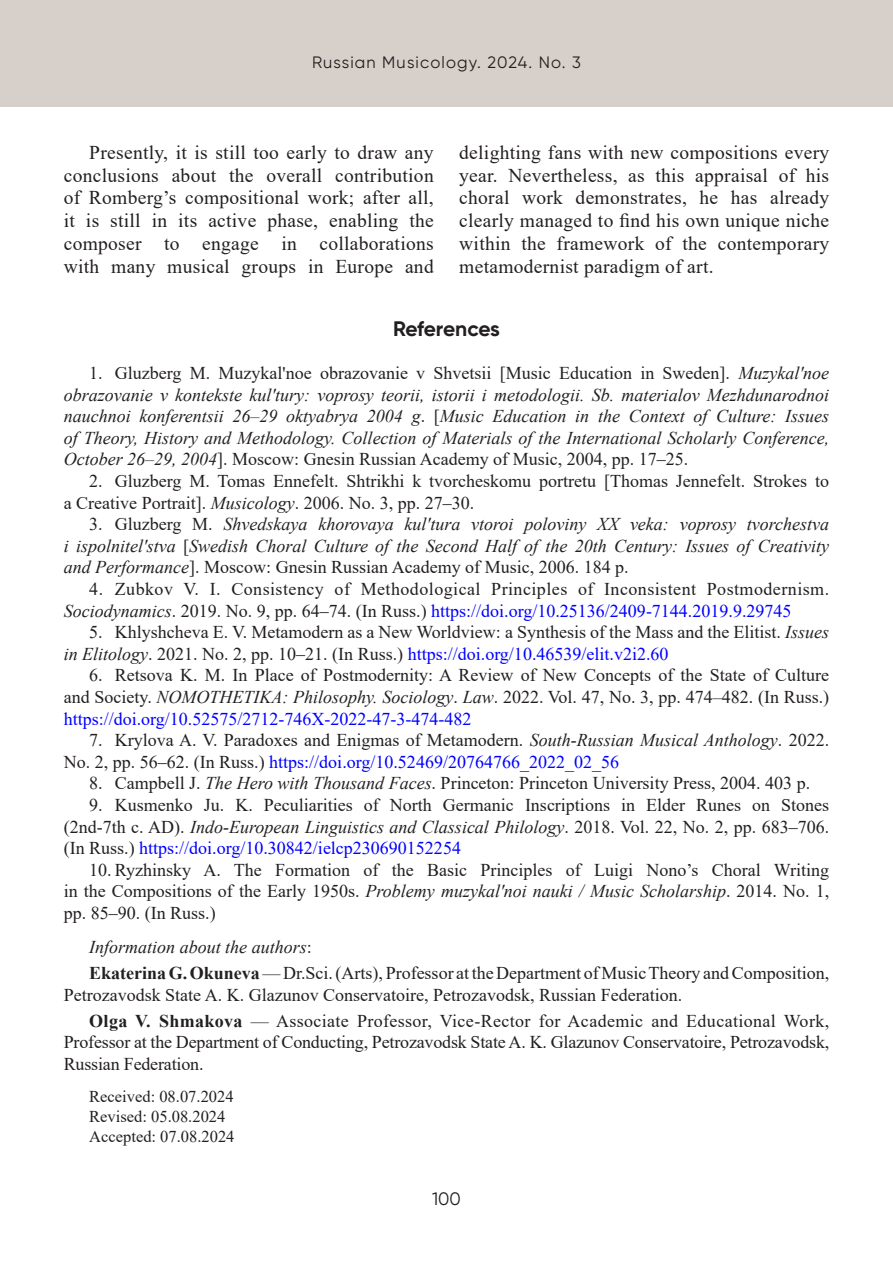
<style>
.page{position:relative;width:893px;height:1263px;background:#fff}
.page>*{position:absolute;margin:0;border:0;box-sizing:border-box;transform-origin:0 0}
.Список_литературы{font:700 21px "Gilroy";letter-spacing:-.015em;color:#231f20}
.Текст{font:19.5px/22.8px "Times New Roman";letter-spacing:.015em;color:#231f20;text-align:justify}
.Литература{font:18px/21.6px "Times New Roman";color:#231f20}
.Литература-2{font:italic 18px/21.6px "Times New Roman";color:#231f20;text-align:justify}
.Об_авторе{font:18px/21.6px "Times New Roman";color:#231f20}
.Литература-3{font:18px/21.6px "Times New Roman";letter-spacing:.025em;color:#231f20}
.Об_авторе-2{font:italic 18px "Times New Roman";color:#231f20}
.t1{font:18px "Gilroy";color:#231f20}
.Поступила{font:16.5px "Times New Roman";color:#231f20}
.t2{font:16.5px "Gilroy";letter-spacing:.07em;color:#231f20}
.s1{font-style:normal}
.s2{font-style:italic}
.s3{color:#00f}
.s4{font-weight:700}
</style>
<div class="page">
<div style="left:0;top:0;width:893px;height:107px;background:#d7d0ca"></div>
<p class="t2" style="left:312px;top:53px;width:270px">Russian Musicology. 2024. No. 3</p>
<p class="Текст" style="left:64px;top:140px;width:372px;text-indent:26px">Presently, it is still too early to draw any conclusions about the overall contribution of Romberg’s compositional work; after all, it is still in its active phase, enabling the composer to engage in collaborations with many musical groups in Europe and</p>
<p class="Текст" style="left:459px;top:140px;width:371px">delighting fans with new compositions every year. Nevertheless, as this appraisal of his choral work demonstrates, he has already clearly managed to find his own unique niche within the framework of the contemporary metamodernist paradigm of art.</p>
<p class="Список_литературы" style="left:393px;top:315px;width:108px">References</p>
<p class="Литература-2" style="left:64px;top:362px;width:767px;text-indent:26px"><span class="s1">1. Gluzberg M. Muzykal'noe obrazovanie v Shvetsii [Music Education in Sweden].</span> Muzykal'noe obrazovanie v kontekste kul'tury: voprosy teorii, istorii i metodologii. Sb. materialov Mezhdunarodnoi nauchnoi konferentsii 26‒29 oktyabrya 2004 g<span class="s1">. [</span>Music Education in the Context of Culture: Issues of Theory, History and Methodology. Collection of Materials of the International Scholarly Conference, October 26‒29, 2004<span class="s1">]. Moscow: Gnesin Russian Academy of Music, 2004, pp. 17‒25.</span></p>
<p class="Литература" style="left:64px;top:470px;width:767px;text-indent:26px">2. Gluzberg M. Tomas Ennefelt. Shtrikhi k tvorcheskomu portretu [Thomas Jennefelt. Strokes to a Creative Portrait]. <span class="s2">Musicology</span>. 2006. No. 3, pp. 27‒30.</p>
<p class="Литература-2" style="left:64px;top:513px;width:767px;text-indent:26px"><span class="s1">3. Gluzberg M.</span> Shvedskaya khorovaya kul'tura vtoroi poloviny XX veka: voprosy tvorchestva i ispolnitel'stva <span class="s1">[</span>Swedish Choral Culture of the Second Half of the 20th Century: Issues of Creativity and Performance<span class="s1">]. Moscow: Gnesin Russian Academy of Music, 2006. 184 p.</span></p>
<p class="Литература-3" style="left:64px;top:578px;width:767px;text-indent:26px">4. Zubkov V. I. Consistency of Methodological Principles of Inconsistent Postmodernism.<br><span class="s2">Sociodynamics</span>. 2019. No. 9, pp. 64‒74. (In Russ.) <span class="s3">https://doi.org/10.25136/2409-7144.2019.9.29745</span></p>
<p class="Литература" style="left:64px;top:621px;width:767px;text-indent:26px">5. Khlyshcheva E. V. Metamodern as a New Worldview: a Synthesis of the Mass and the Elitist. <span class="s2">Issues in Elitology</span>. 2021. No. 2, pp. 10‒21. (In Russ.) <span class="s3">https://doi.org/10.46539/elit.v2i2.60</span></p>
<p class="Литература" style="left:64px;top:664px;width:767px;text-align:justify;text-indent:26px">6. Retsova K. M. In Place of Postmodernity: A Review of New Concepts of the State of Culture and Society. <span class="s2">NOMOTHETIKA: Philosophy. Sociology</span>. <span class="s2">Law</span>. 2022. Vol. 47, No. 3, pp. 474–482. (In Russ.) <span class="s3">https://doi.org/10.52575/2712-746X-2022-47-3-474-482</span></p>
<p class="Литература" style="left:64px;top:729px;width:767px;text-indent:26px">7. Krylova A. V. Paradoxes and Enigmas of Metamodern. <span class="s2">South-Russian Musical Anthology</span>. 2022.<br>No. 2, pp. 56‒62. (In Russ.) <span class="s3">https://doi.org/10.52469/20764766_2022_02_56</span></p>
<p class="Литература" style="left:89px;top:772px;width:722px">8. Campbell J. <span class="s2">The Hero with Thousand Faces</span>. Princeton: Princeton University Press, 2004. 403 p.</p>
<p class="Литература" style="left:64px;top:794px;width:767px;text-align:justify;text-indent:26px">9. Kusmenko Ju. K. Peculiarities of North Germanic Inscriptions in Elder Runes on Stones (2nd-7th c. AD). <span class="s2">Indo-European Linguistics and Classical Philology</span>. 2018. Vol. 22, No. 2, pp. 683‒706. (In Russ.) <span class="s3">https://doi.org/10.30842/ielcp230690152254</span></p>
<p class="Литература" style="left:64px;top:858px;width:767px;text-align:justify;text-indent:26px">10. Ryzhinsky A. The Formation of the Basic Principles of Luigi Nono’s Choral Writing in the Compositions of the Early 1950s. <span class="s2">Problemy muzykal'noi nauki / Music Scholarship</span>. 2014. No. 1, pp. 85‒90. (In Russ.)</p>
<p class="Об_авторе-2" style="left:89px;top:935px;width:224px">Information about the authors<span class="s1">:</span></p>
<p class="Об_авторе" style="left:64px;top:962px;width:767px;text-indent:26px"><span class="s4">Ekaterina G. Okuneva</span> — Dr.Sci. (Arts), Professor at the Department of Music Theory and Composition,<br>Petrozavodsk State A. K. Glazunov Conservatoire, Petrozavodsk, Russian Federation.</p>
<p class="Об_авторе" style="left:64px;top:1009px;width:767px;text-align:justify;text-indent:26px"><span class="s4">Olga V. Shmakova</span> — Associate Professor, Vice-Rector for Academic and Educational Work, Professor at the Department of Conducting, Petrozavodsk State A. K. Glazunov Conservatoire, Petrozavodsk, Russian Federation.</p>
<p class="Поступила" style="left:89px;top:1085px;width:146px">Received: 08.07.2024</p>
<p class="Поступила" style="left:89px;top:1105px;width:138px">Revised: 05.08.2024</p>
<p class="Поступила" style="left:89px;top:1125px;width:147px">Accepted: 07.08.2024</p>
<p class="t1" style="left:432px;top:1188px;width:30px">100</p>
</div>
